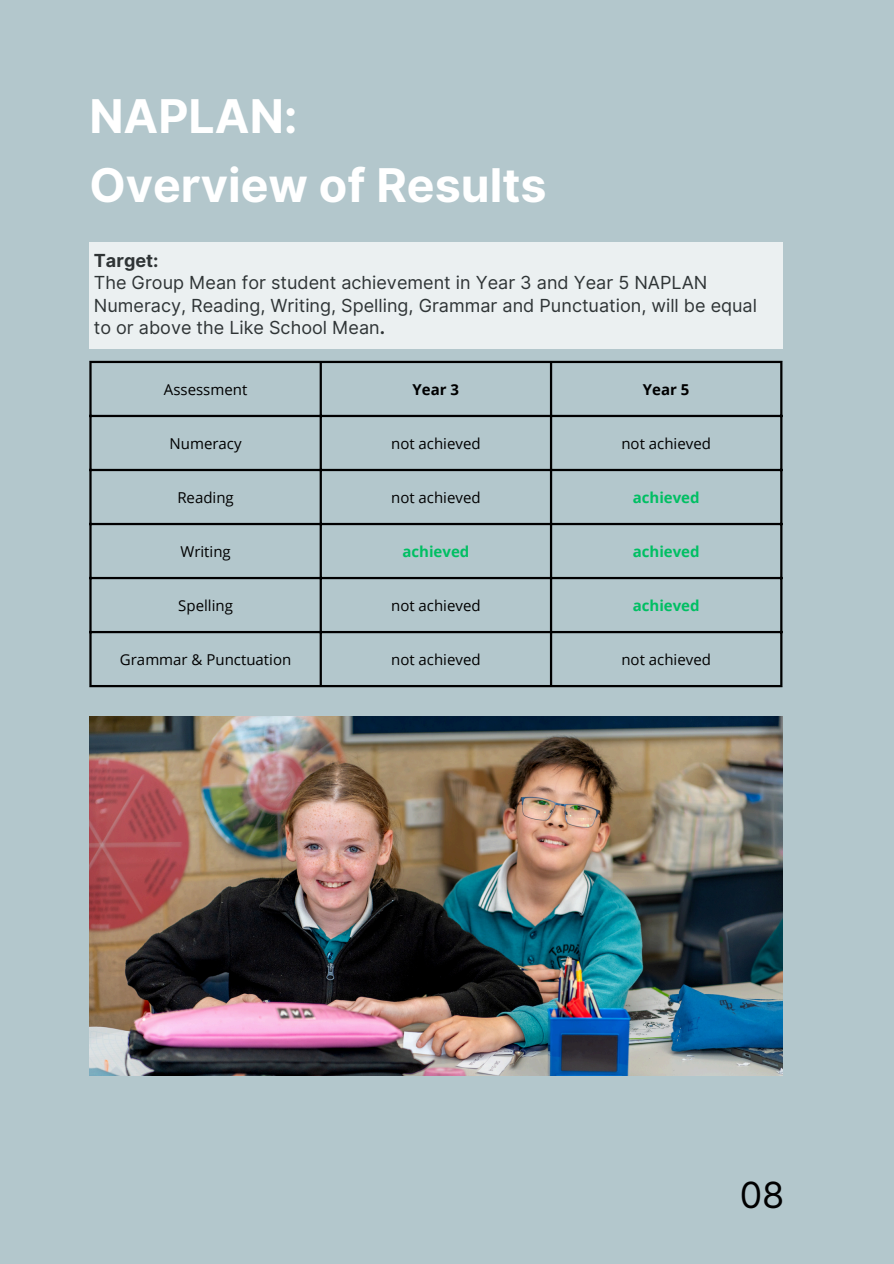
<style>
.page{position:relative;width:894px;height:1264px;background:#fff}
.page>*{position:absolute;margin:0;border:0;box-sizing:border-box;transform-origin:0 0}
.t1{font:700 46.5px/68.7px "Inter";color:#fff}
.t2{font:36px "Inter";color:#000}
.t3{font:18px/22.5px "Inter";color:#000}
.t4{font:700 18px "Inter";color:#000}
.t5{font:15px "Open Sans";color:#000}
.t6{font:700 15px "Open Sans";color:#00bf63}
.t7{font:700 15px "Open Sans";color:#000}
.s1{font-weight:700}
</style>
<div class="page">
<div style="left:0;top:0;width:893px;height:1263px;background:#b3c7cc"></div>
<hr style="left:89px;top:363px;width:3px;height:322px;background:#000">
<hr style="left:319px;top:363px;width:3px;height:322px;background:#000">
<hr style="left:549px;top:363px;width:3px;height:322px;background:#000">
<hr style="left:780px;top:363px;width:2px;height:322px;background:#000">
<hr style="left:89px;top:361px;width:693px;height:2px;background:#000">
<hr style="left:89px;top:415px;width:693px;height:2px;background:#000">
<hr style="left:89px;top:469px;width:693px;height:2px;background:#000">
<hr style="left:89px;top:523px;width:693px;height:2px;background:#000">
<hr style="left:89px;top:577px;width:693px;height:2px;background:#000">
<hr style="left:89px;top:631px;width:693px;height:2px;background:#000">
<hr style="left:89px;top:685px;width:693px;height:2px;background:#000">
<div style="left:89px;top:242px;width:693px;height:106px;background:#ebf0f1"></div>
<img style="left:89px;top:716px;width:693px;height:359px">
<p class="t1" style="left:89px;top:82px;width:458px">NAPLAN:<br>Overview of Results</p>
<p class="t4" style="left:94px;top:249px;width:66px">Target:</p>
<p class="t3" style="left:94px;top:271px;width:664px">The Group Mean for student achievement in Year 3 and Year 5 NAPLAN<br>Numeracy, Reading, Writing, Spelling, Grammar and Punctuation, will be equal to or above the Like School Mean<span class="s1">.</span></p>
<h1 class="t5" style="left:164px;top:378px;width:85px">Assessment</h1>
<p class="t7" style="left:412px;top:378px;width:48px">Year 3</p>
<p class="t7" style="left:642px;top:378px;width:48px">Year 5</p>
<p class="t5" style="left:169px;top:432px;width:74px">Numeracy</p>
<p class="t5" style="left:391px;top:432px;width:91px">not achieved</p>
<p class="t5" style="left:621px;top:432px;width:91px">not achieved</p>
<p class="t5" style="left:177px;top:486px;width:58px">Reading</p>
<p class="t5" style="left:391px;top:486px;width:91px">not achieved</p>
<p class="t6" style="left:632px;top:486px;width:68px">achieved</p>
<p class="t5" style="left:180px;top:540px;width:52px">Writing</p>
<p class="t6" style="left:402px;top:540px;width:68px">achieved</p>
<p class="t6" style="left:632px;top:540px;width:68px">achieved</p>
<p class="t5" style="left:178px;top:594px;width:56px">Spelling</p>
<p class="t5" style="left:391px;top:594px;width:91px">not achieved</p>
<p class="t6" style="left:632px;top:594px;width:68px">achieved</p>
<p class="t5" style="left:120px;top:648px;width:173px">Grammar &amp; Punctuation</p>
<p class="t5" style="left:391px;top:648px;width:91px">not achieved</p>
<p class="t5" style="left:621px;top:648px;width:91px">not achieved</p>
<p class="t2" style="left:739px;top:1172px;width:46px">08</p>
</div>
